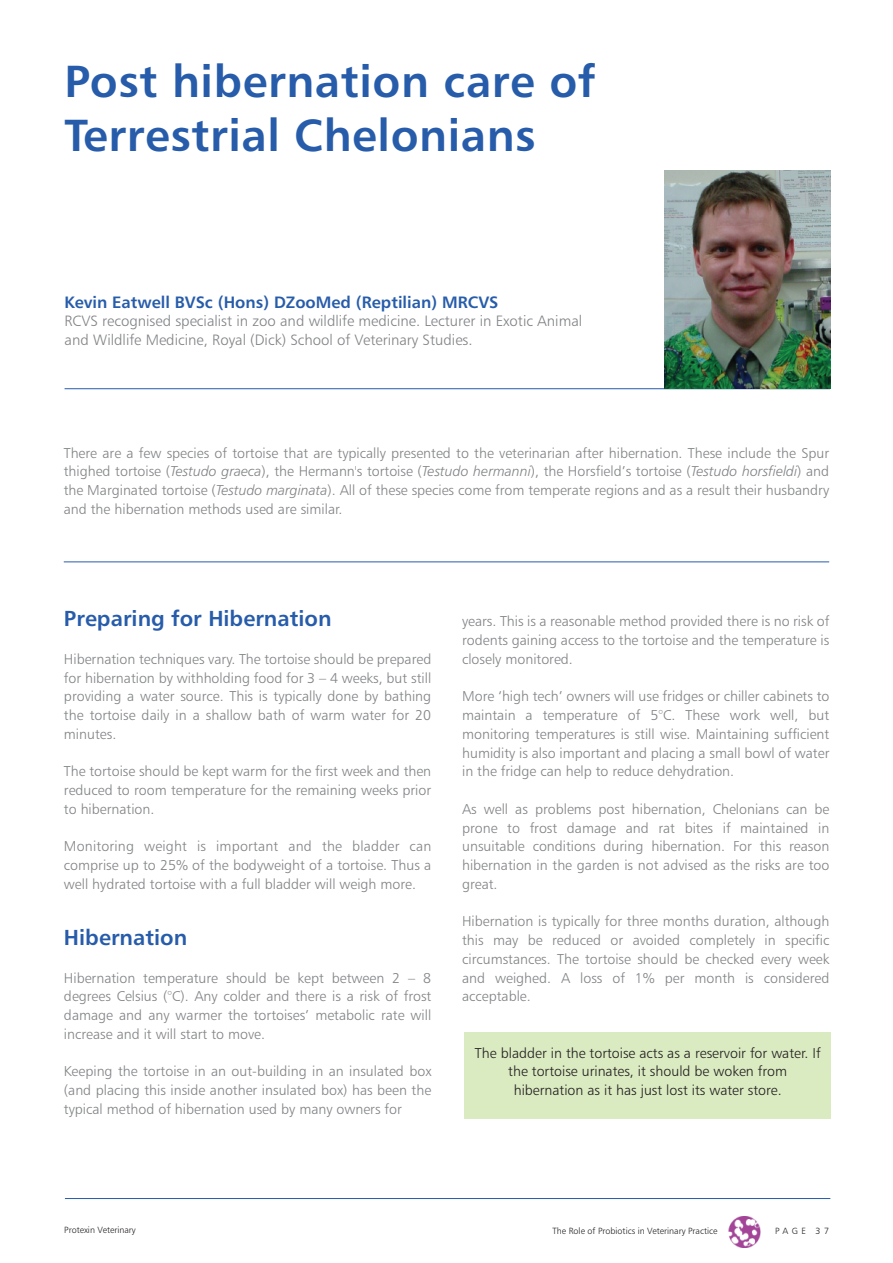
<style>
.page{position:relative;width:893px;height:1263px;background:#fff}
.page>*{position:absolute;margin:0;border:0;box-sizing:border-box;transform-origin:0 0}
.t1{font:45px/54px "Humanist 777 BT Bold B";letter-spacing:.01em;color:#275caa}
.t2{font:21.75px "Humanist 777 BT Bold B";color:#275caa}
.t3{font:16.5px "Humanist 777 BT Bold B";color:#275caa}
.t4{font:15px/18.8px "Humanist 777 BT Light B";color:#808285}
.t5{font:14.25px/18.8px "Humanist 777 BT Light B";color:#808285;text-align:justify}
.t6{font:14.25px/18.8px "Humanist 777 BT Light B";color:#231f20;text-align:center}
.t7{font:9px "Humanist 777 BT Light B";color:#231f20}
.s1{font-family:"Humanist 777 BT Light Italic B"}
</style>
<div class="page">
<hr style="left:65px;top:1198px;width:765px;height:1px;background:#275caa">
<hr style="left:65px;top:388px;width:765px;height:1px;background:#275caa">
<div style="left:464px;top:1032px;width:367px;height:87px;background:#daeac1"></div>
<hr style="left:64px;top:561px;width:765px;height:1px;background:#275caa">
<img style="left:665px;top:171px;width:166px;height:218px">
<img style="left:728px;top:1217px;width:32px;height:30px">
<h1 class="t1" style="left:65px;top:58px;width:532px">Post hibernation care of<br>Terrestrial Chelonians</h1>
<p class="t3" style="left:65px;top:295px;width:435px">Kevin Eatwell BVSc (Hons) DZooMed (Reptilian) MRCVS</p>
<p class="t4" style="left:65px;top:313px;width:519px">RCVS recognised specialist in zoo and wildlife medicine. Lecturer in Exotic Animal and Wildlife Medicine, Royal (Dick) School of Veterinary Studies.</p>
<p class="t5" style="left:64px;top:444px;width:767px">There are a few species of tortoise that are typically presented to the veterinarian after hibernation. These include the Spur thighed tortoise (<span class="s1">Testudo graeca</span>), the Hermann's tortoise (<span class="s1">Testudo hermanni</span>), the Horsfield’s tortoise (<span class="s1">Testudo horsfieldi</span>) and the Marginated tortoise (<span class="s1">Testudo marginata</span>). All of these species come from temperate regions and as a result their husbandry and the hibernation methods used are similar.</p>
<h2 class="t2" style="left:64px;top:610px;width:269px">Preparing for Hibernation</h2>
<p class="t5" style="left:64px;top:651px;width:369px">Hibernation techniques vary. The tortoise should be prepared for hibernation by withholding food for 3 – 4 weeks, but still providing a water source. This is typically done by bathing the tortoise daily in a shallow bath of warm water for 20 minutes.</p>
<p class="t5" style="left:64px;top:763px;width:369px">The tortoise should be kept warm for the first week and then reduced to room temperature for the remaining weeks prior to hibernation.</p>
<p class="t5" style="left:64px;top:838px;width:369px">Monitoring weight is important and the bladder can comprise up to 25% of the bodyweight of a tortoise. Thus a well hydrated tortoise with a full bladder will weigh more.</p>
<h2 class="t2" style="left:64px;top:929px;width:125px">Hibernation</h2>
<p class="t5" style="left:64px;top:969px;width:369px">Hibernation temperature should be kept between 2 – 8 degrees Celsius (°C). Any colder and there is a risk of frost damage and any warmer the tortoises’ metabolic rate will increase and it will start to move.</p>
<p class="t5" style="left:64px;top:1063px;width:369px">Keeping the tortoise in an out-building in an insulated box (and placing this inside another insulated box) has been the typical method of hibernation used by many owners for</p>
<p class="t5" style="left:462px;top:613px;width:369px">years. This is a reasonable method provided there is no risk of rodents gaining access to the tortoise and the temperature is closely monitored.</p>
<p class="t5" style="left:462px;top:688px;width:369px">More ‘high tech’ owners will use fridges or chiller cabinets to maintain a temperature of 5°C. These work well, but monitoring temperatures is still wise. Maintaining sufficient humidity is also important and placing a small bowl of water in the fridge can help to reduce dehydration.</p>
<p class="t5" style="left:462px;top:801px;width:369px">As well as problems post hibernation, Chelonians can be prone to frost damage and rat bites if maintained in unsuitable conditions during hibernation. For this reason hibernation in the garden is not advised as the risks are too great.</p>
<p class="t5" style="left:462px;top:913px;width:369px">Hibernation is typically for three months duration, although this may be reduced or avoided completely in specific circumstances. The tortoise should be checked every week and weighed. A loss of 1% per month is considered acceptable.</p>
<p class="t6" style="left:475px;top:1044px;width:347px">The bladder in the tortoise acts as a reservoir for water. If the tortoise urinates, it should be woken from hibernation as it has just lost its water store.</p>
<p class="t7" style="left:64px;top:1226px;width:73px">Protexin Veterinary</p>
<p class="t7" style="left:552px;top:1227px;width:166px">The Role of Probiotics in Veterinary Practice</p>
<p class="t7" style="left:775px;top:1227px;width:56px">PAGE 37</p>
</div>
